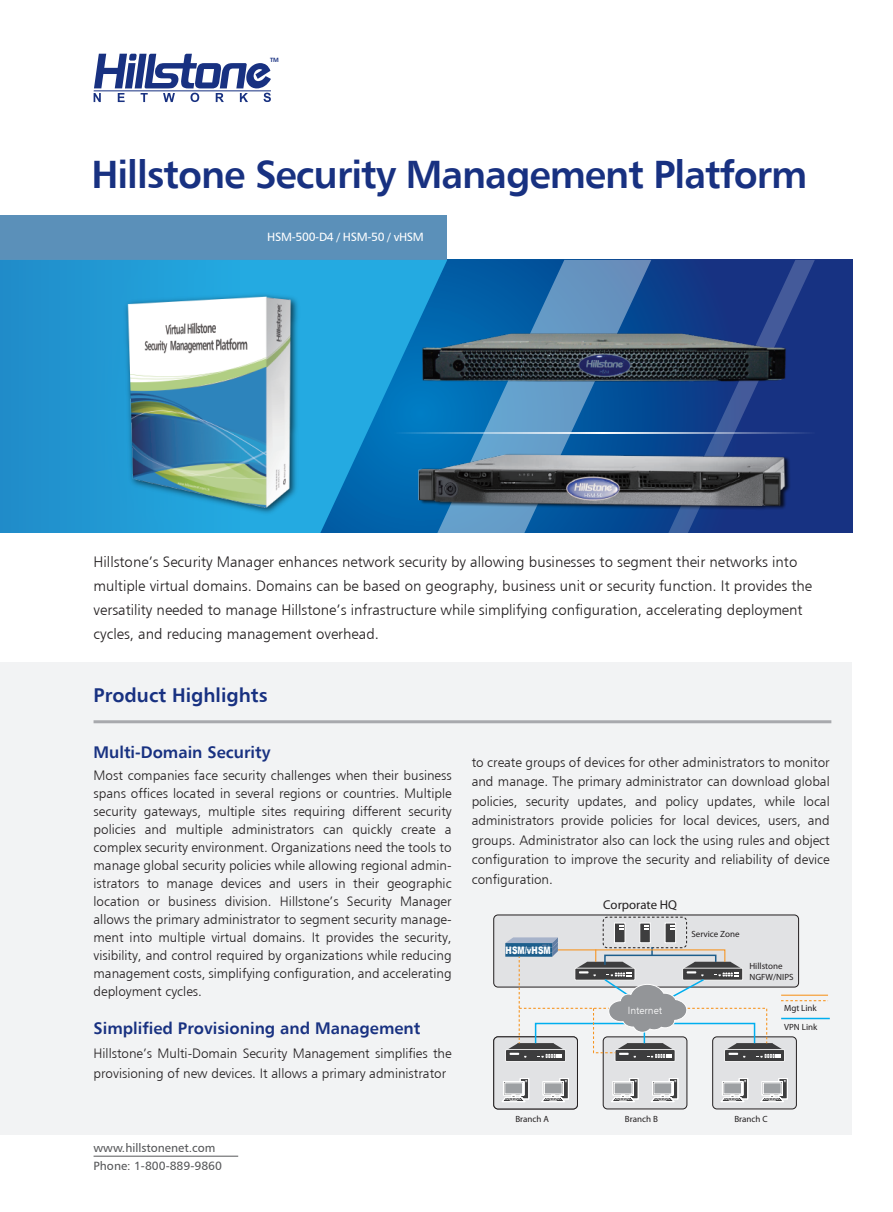
<style>
.page{position:relative;width:893px;height:1212px;background:#fff}
.page>*{position:absolute;margin:0;border:0;box-sizing:border-box;transform-origin:0 0}
.t1{font:38.7px "Humanist 777 BT Bold B";letter-spacing:-.025em;color:#183181}
.t2{font:19.5px "Humanist 777 BT Bold B";color:#183181}
.t3{font:16.5px "Humanist 777 BT Bold B";color:#183181}
.t4{font:15px/24px "Humanist 777 BT Light B";color:#231f20}
.t5{font:13.5px/18px "Humanist 777 BT Light B";color:#231f20;text-align:justify}
.t6{font:12.75px "Myriad Pro";color:#231f20}
.t7{font:12px/18px "Humanist 777 BT Roman B";color:#57585a}
.t8{font:12px "Humanist 777 BT Roman B";letter-spacing:-.025em;color:#fff}
.t9{font:900 10.35px "Arial";letter-spacing:.01em;color:#fff;scale:.73 1}
.t10{font:10.35px "Humanist 777 BT Light B";color:#fff}
.t11{font:9px/18.9px "Myriad Pro";color:#231f20}
.t12{font:6px "Humanist 777 BT Bold B";color:#183181}
</style>
<div class="page">
<hr style="left:94px;top:1156px;width:144px;height:1px;background:#57585a">
<div style="left:0;top:663px;width:852px;height:472px;background:#f2f3f4"></div>
<div style="left:0;top:260px;width:853px;height:306px;background:#173282"></div>
<div style="left:494px;top:1037px;width:83px;height:72px;background:#e1e2e4;border-radius:4px"></div>
<div style="left:493px;top:1036px;width:85px;height:73px;border:1px solid #231f20;border-radius:4px"></div>
<div style="left:0;top:216px;width:447px;height:44px;background:#5b90b9"></div>
<svg style="left:0;top:260px;width:422px;height:273px"></svg>
<svg style="left:422px;top:260px;width:229px;height:273px"></svg>
<svg style="left:653px;top:260px;width:162px;height:273px"></svg>
<svg style="left:392px;top:432px;width:423px;height:2px"></svg>
<div style="left:0;top:533px;width:893px;height:46px;background:#fff"></div>
<hr style="left:94px;top:720px;width:737px;height:3px;background:#a8a9ad">
<svg style="left:94px;top:54px;width:177px;height:48px"></svg>
<hr style="left:94px;top:90px;width:177px;height:1px;background:#183181">
<svg style="left:501px;top:1078px;width:28px;height:24px"></svg>
<svg style="left:541px;top:1078px;width:28px;height:24px"></svg>
<div style="left:494px;top:915px;width:305px;height:72px;background:#e1e2e4;border-radius:4px"></div>
<div style="left:493px;top:914px;width:306px;height:73px;border:1px solid #231f20;border-radius:4px"></div>
<div style="left:614px;top:923px;width:11px;height:20px;background:#3e3e3f;border:1px solid #fff"></div>
<svg style="left:619px;top:925px;width:5px;height:5px"></svg>
<div style="left:639px;top:923px;width:12px;height:20px;background:#3e3e3f;border:1px solid #fff"></div>
<svg style="left:644px;top:925px;width:5px;height:5px"></svg>
<div style="left:665px;top:923px;width:11px;height:20px;background:#3e3e3f;border:1px solid #fff"></div>
<svg style="left:670px;top:925px;width:4px;height:5px"></svg>
<div style="left:603px;top:1037px;width:84px;height:72px;background:#e1e2e4;border-radius:4px"></div>
<div style="left:603px;top:1036px;width:84px;height:73px;border:1px solid #231f20;border-radius:4px"></div>
<svg style="left:611px;top:1078px;width:28px;height:24px"></svg>
<svg style="left:651px;top:1078px;width:27px;height:24px"></svg>
<div style="left:713px;top:1037px;width:83px;height:72px;background:#e1e2e4;border-radius:4px"></div>
<div style="left:712px;top:1036px;width:85px;height:73px;border:1px solid #231f20;border-radius:4px"></div>
<svg style="left:720px;top:1078px;width:28px;height:24px"></svg>
<svg style="left:760px;top:1078px;width:28px;height:24px"></svg>
<div style="left:603px;top:917px;width:84px;height:31px;border:1px dashed #231f20;border-radius:4px"></div>
<svg style="left:505px;top:937px;width:323px;height:125px"></svg>
<hr style="left:781px;top:1018px;width:49px;height:1px;background:#00aeef">
<img style="left:412px;top:447px;width:384px;height:74px">
<img style="left:111px;top:267px;width:199px;height:266px">
<img style="left:118px;top:273px;width:181px;height:260px">
<img style="left:386px;top:295px;width:429px;height:124px">
<p class="t12" style="left:270px;top:56px;width:10px">TM</p>
<h1 class="t1" style="left:91px;top:150px;width:717px">Hillstone Security Management Platform</h1>
<p class="t8" style="left:267px;top:230px;width:158px">HSM-500-D4 / HSM-50 / vHSM</p>
<p class="t4" style="left:94px;top:550px;width:720px">Hillstone’s Security Manager enhances network security by allowing businesses to segment their networks into multiple virtual domains. Domains can be based on geography, business unit or security function. It provides the versatility needed to manage Hillstone’s infrastructure while simplifying configuration, accelerating deployment cycles, and reducing management overhead.</p>
<h2 class="t2" style="left:94px;top:683px;width:176px">Product Highlights</h2>
<p class="t3" style="left:94px;top:742px;width:179px">Multi-Domain Security</p>
<p class="t5" style="left:94px;top:766px;width:360px">Most companies face security challenges when their business spans offices located in several regions or countries. Multiple security gateways, multiple sites requiring different security policies and multiple administrators can quickly create a complex security environment. Organizations need the tools to manage global security policies while allowing regional admin&shy;istrators to manage devices and users in their geographic location or business division. Hillstone’s Security Manager allows the primary administrator to segment security manage&shy;ment into multiple virtual domains. It provides the security, visibility, and control required by organizations while reducing management costs, simplifying configuration, and accelerating deployment cycles.</p>
<p class="t3" style="left:94px;top:1018px;width:328px">Simplified Provisioning and Management</p>
<p class="t5" style="left:94px;top:1043px;width:360px;line-height:19.5px">Hillstone’s Multi-Domain Security Management simplifies the provisioning of new devices. It allows a primary administrator</p>
<p class="t7" style="left:94px;top:1138px;width:130px">www.hillstonenet.com<br>Phone: 1-800-889-9860</p>
<p class="t5" style="left:472px;top:752px;width:360px;line-height:19.5px">to create groups of devices for other administrators to monitor and manage. The primary administrator can download global policies, security updates, and policy updates, while local administrators provide policies for local devices, users, and groups. Administrator also can lock the using rules and object configuration to improve the security and reliability of device configuration.</p>
<p class="t9" style="left:506px;top:943px;width:63px">HSM/vHSM</p>
<p class="t11" style="left:515px;top:1109px;width:35px">Branch A</p>
<p class="t6" style="left:603px;top:897px;width:75px">Corporate HQ</p>
<p class="t10" style="left:628px;top:1004px;width:36px">Internet</p>
<p class="t11" style="left:691px;top:924px;width:50px">Service Zone</p>
<p class="t11" style="left:749px;top:960px;width:46px;line-height:10.8px">Hillstone<br>NGFW/NIPS</p>
<p class="t11" style="left:784px;top:998px;width:35px">Mgt Link<br>VPN Link</p>
<p class="t11" style="left:625px;top:1109px;width:34px">Branch B</p>
<p class="t11" style="left:734px;top:1109px;width:35px">Branch C</p>
</div>
